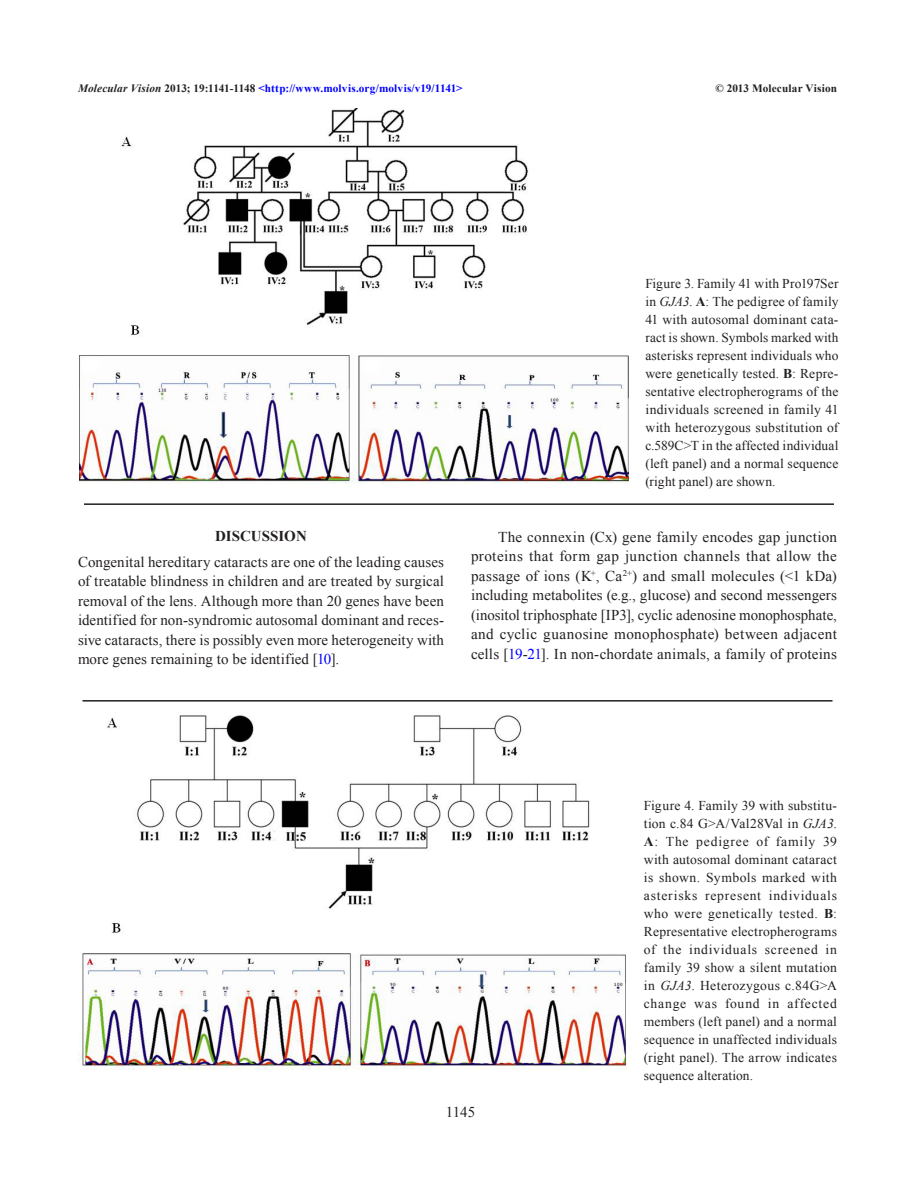
<style>
.page{position:relative;width:918px;height:1188px;background:#fff}
.page>*{position:absolute;margin:0;border:0;box-sizing:border-box;transform-origin:0 0}
.Para_Ind{font:15px/19.5px "Times New Roman";letter-spacing:.01em;color:#231f20;text-align:justify}
.Para_No_Ind{font:15px/19.5px "Times New Roman";letter-spacing:.01em;color:#231f20;text-align:justify}
.t1{font:700 15px "Times New Roman";color:#231f20}
.Folio{font:15px "Times New Roman";color:#231f20}
.Fig_Caption{font:13.5px/18px "Times New Roman";letter-spacing:.01em;color:#231f20;text-align:justify}
.Header_Align_Left{font:700 11.25px "Times New Roman";letter-spacing:.005em;color:#00f}
.Header_Align_Right{font:700 11.25px "Times New Roman";letter-spacing:.015em;color:#231f20}
.s1{font-style:italic;color:#231f20}
.s2{color:#231f20}
.s3{color:#00f}
.s4{font-style:italic}
.s5{font-weight:700}
</style>
<div class="page">
<img style="left:80px;top:108px;width:548px;height:375px">
<hr style="left:84px;top:503px;width:750px;height:2px;background:#231f20">
<img style="left:78px;top:715px;width:549px;height:355px">
<hr style="left:82px;top:700px;width:750px;height:2px;background:#231f20">
<p class="Header_Align_Left" style="left:78px;top:80px;width:386px"><span class="s1">Molecular Vision</span> <span class="s2">2013; 19:1141-1148</span> &lt;http://www.molvis.org/molvis/v19/1141&gt;</p>
<p class="Header_Align_Right" style="left:715px;top:80px;width:123px">© 2013 Molecular Vision</p>
<h1 class="t1" style="left:215px;top:526px;width:93px">DISCUSSION</h1>
<p class="Para_No_Ind" style="left:78px;top:552px;width:368px">Congenital hereditary cataracts are one of the leading causes of treatable blindness in children and are treated by surgical removal of the lens. Although more than 20 genes have been identified for non-syndromic autosomal dominant and reces&shy;sive cataracts, there is possibly even more heterogeneity with more genes remaining to be identified [<span class="s3">10</span>].</p>
<p class="Fig_Caption" style="left:645px;top:274px;width:195px">Figure 3. Family 41 with Pro197Ser in <span class="s4">GJA3</span>. <span class="s5">A</span>: The pedigree of family 41 with autosomal dominant cata&shy;ract is shown. Symbols marked with asterisks represent individuals who were genetically tested. <span class="s5">B</span>: Repre&shy;sentative electropherograms of the individuals screened in family 41 with heterozygous substitution of c.589C&gt;T in the affected individual (left panel) and a normal sequence (right panel) are shown.</p>
<p class="Para_Ind" style="left:471px;top:527px;width:368px;text-indent:27px">The connexin (Cx) gene family encodes gap junction proteins that form gap junction channels that allow the passage of ions (K<sup>+</sup>, Ca<sup>2+</sup>) and small molecules (&lt;1 kDa) including metabolites (e.g., glucose) and second messengers (inositol triphosphate [IP3], cyclic adenosine monophosphate, and cyclic guanosine monophosphate) between adjacent cells [<span class="s3">19</span>-<span class="s3">21</span>]. In non-chordate animals, a family of proteins</p>
<p class="Fig_Caption" style="left:644px;top:796px;width:195px">Figure 4. Family 39 with substitu&shy;tion c.84 G&gt;A/Val28Val in <span class="s4">GJA3</span>.<br><span class="s5">A</span>: The pedigree of family 39 with autosomal dominant cataract is shown. Symbols marked with asterisks represent individuals who were genetically tested. <span class="s5">B</span>:<br>Representative electropherograms of the individuals screened in family 39 show a silent mutation in <span class="s4">GJA3</span>. Heterozygous c.84G&gt;A change was found in affected members (left panel) and a normal sequence in unaffected individuals (right panel). The arrow indicates sequence alteration.</p>
<p class="Folio" style="left:446px;top:1102px;width:31px">1145</p>
</div>
